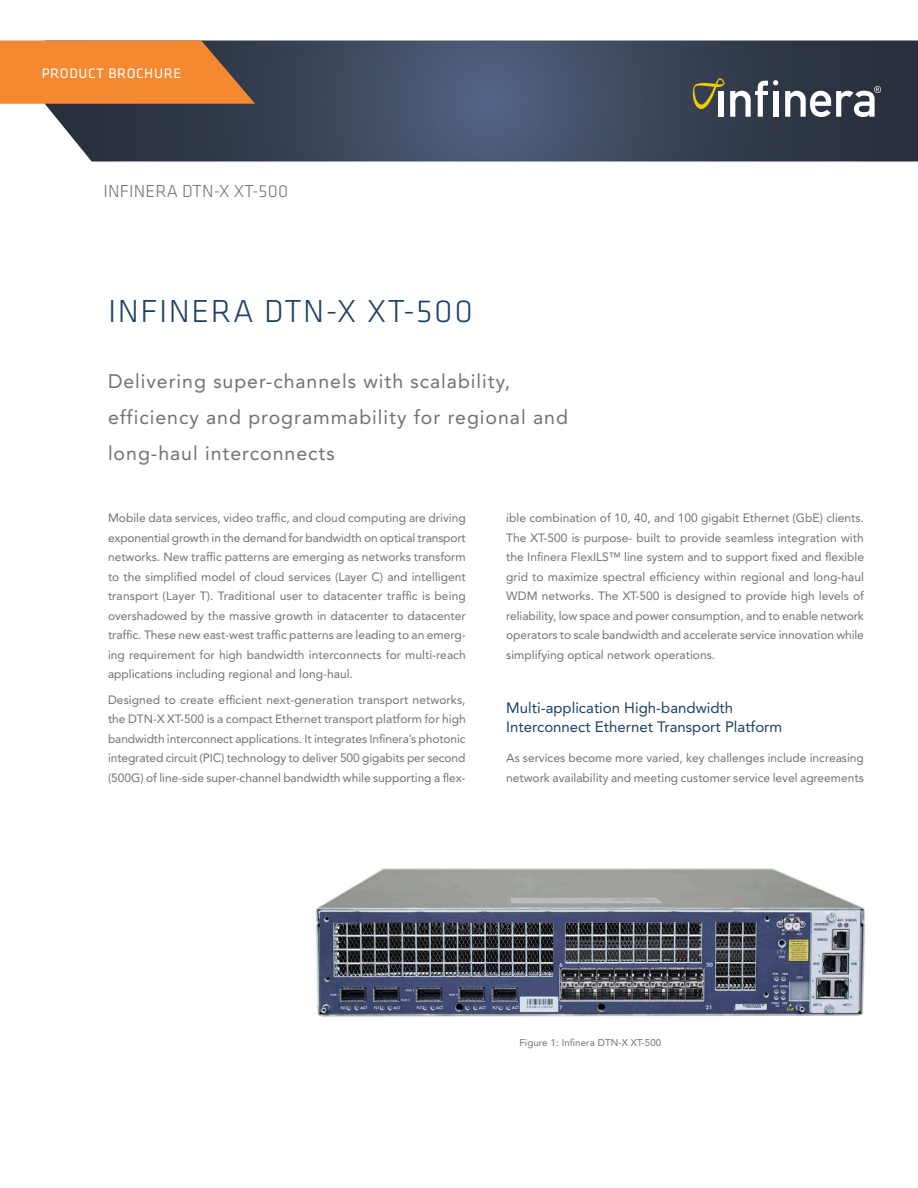
<style>
.page{position:relative;width:918px;height:1188px;background:#fff}
.page>*{position:absolute;margin:0;border:0;box-sizing:border-box;transform-origin:0 0}
.t1{font:300 33px "Klavika";letter-spacing:.05em;color:#1b4064}
.t2{font:19.5px/36px "Avenir LT Std";letter-spacing:.05em;color:#717074}
.t3{font:300 18px "Klavika";letter-spacing:.01em;color:#717074}
.t4{font:15px/19.5px "Avenir LT Std";color:#1b4064}
.t5{font:14.25px "Klavika";letter-spacing:.05em;color:#fff}
.t6{font:12px/19.5px "Avenir LT Std";color:#717074;text-align:justify}
.t7{font:9.75px "Avenir LT Std";letter-spacing:.01em;color:#717074}
</style>
<div class="page">
<img style="left:316px;top:868px;width:549px;height:149px">
<svg style="left:45px;top:40px;width:873px;height:122px;background:#3f4a5d"></svg>
<svg style="left:0;top:40px;width:255px;height:64px;background:#df8135"></svg>
<svg style="left:785px;top:86px;width:96px;height:31px"></svg>
<svg style="left:693px;top:78px;width:85px;height:39px"></svg>
<p class="t5" style="left:42px;top:64px;width:141px">PRODUCT BROCHURE</p>
<h3 class="t3" style="left:104px;top:180px;width:186px">INFINERA DTN-X XT-500</h3>
<h1 class="t1" style="left:108px;top:291px;width:366px">INFINERA DTN-X XT-500</h1>
<h2 class="t2" style="left:108px;top:363px;width:461px">Delivering super-channels with scalability, efficiency and programmability for regional and long-haul interconnects</h2>
<p class="t6" style="left:108px;top:508px;width:359px">Mobile data services, video traffic, and cloud computing are driving exponential growth in the demand for bandwidth on optical transport networks. New traffic patterns are emerging as networks transform to the simplified model of cloud services (Layer C) and intelligent transport (Layer T). Traditional user to datacenter traffic is being overshadowed by the massive growth in datacenter to datacenter traffic. These new east-west traffic patterns are leading to an emerg&shy;ing requirement for high bandwidth interconnects for multi-reach applications including regional and long-haul.</p>
<p class="t6" style="left:108px;top:690px;width:359px">Designed to create efficient next-generation transport networks, the DTN-X XT-500 is a compact Ethernet transport platform for high bandwidth interconnect applications. It integrates Infinera’s photonic integrated circuit (PIC) technology to deliver 500 gigabits per second (500G) of line-side super-channel bandwidth while supporting a flex-</p>
<p class="t6" style="left:506px;top:508px;width:359px">ible combination of 10, 40, and 100 gigabit Ethernet (GbE) clients.<br>The XT-500 is purpose- built to provide seamless integration with the Infinera FlexILS™ line system and to support fixed and flexible grid to maximize spectral efficiency within regional and long-haul WDM networks. The XT-500 is designed to provide high levels of reliability, low space and power consumption, and to enable network operators to scale bandwidth and accelerate service innovation while simplifying optical network operations.</p>
<p class="t4" style="left:506px;top:698px;width:278px">Multi-application High-bandwidth<br>Interconnect Ethernet Transport Platform</p>
<p class="t6" style="left:506px;top:748px;width:359px">As services become more varied, key challenges include increasing network availability and meeting customer service level agreements</p>
<p class="t7" style="left:519px;top:1037px;width:143px">Figure 1: Infinera DTN-X XT-500</p>
</div>
